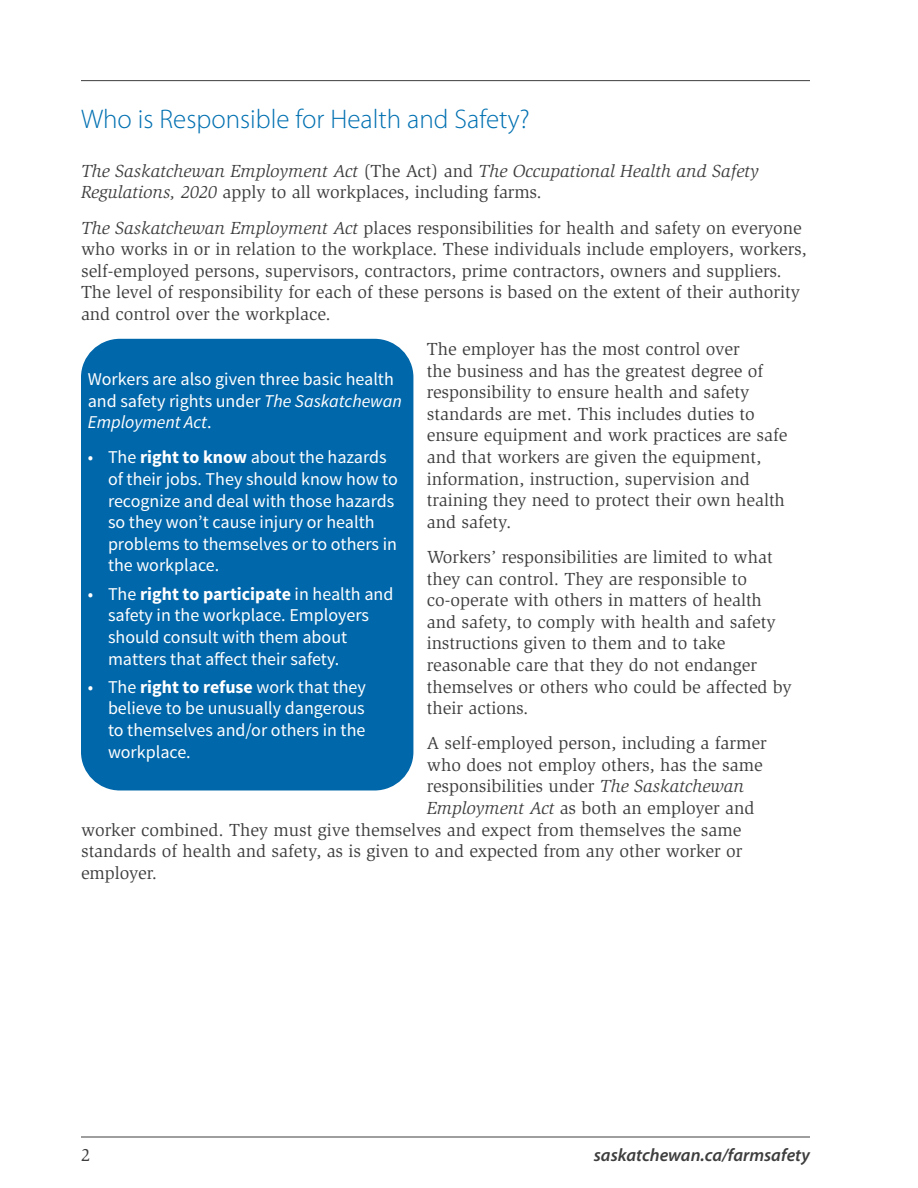
<style>
.page{position:relative;width:918px;height:1188px;background:#fff}
.page>*{position:absolute;margin:0;border:0;box-sizing:border-box;transform-origin:0 0}
.Heading{font:300 27px "Myriad Pro";color:#0070b1}
.t1{font:18px/21.6px "Slimbach Std";color:#3e3e3f}
.Callout_text{font:18px/21.6px "Source Sans Pro";color:#fff}
.t2{font:italic 18px/21.6px "Slimbach Std";color:#3e3e3f}
.t3{font:italic 600 18px "Myriad Pro";color:#3e3e3f}
.s1{font-style:normal}
.s2{font-style:italic}
.s3{font-weight:700}
</style>
<div class="page">
<hr style="left:81px;top:80px;width:729px;height:1px;background:#3e3e3f">
<hr style="left:81px;top:1137px;width:729px;height:1px;background:#3e3e3f">
<div style="left:81px;top:339px;width:332px;height:451px;background:#0067aa;border-radius:39px"></div>
<p class="Heading" style="left:81px;top:103px;width:450px">Who is Responsible for Health and Safety?</p>
<p class="t2" style="left:81px;top:160px;width:679px">The Saskatchewan Employment Act <span class="s1">(The Act) and</span> The Occupational Health and Safety<br>Regulations, 2020 <span class="s1">apply to all workplaces, including farms.</span></p>
<p class="t1" style="left:81px;top:217px;width:727px"><span class="s2">The Saskatchewan Employment Act</span> places responsibilities for health and safety on everyone who works in or in relation to the workplace. These individuals include employers, workers, self-employed persons, supervisors, contractors, prime contractors, owners and suppliers.<br>The level of responsibility for each of these persons is based on the extent of their authority and control over the workplace.</p>
<p class="t1" style="left:427px;top:338px;width:362px">The employer has the most control over<br>the business and has the greatest degree of responsibility to ensure health and safety standards are met. This includes duties to ensure equipment and work practices are safe and that workers are given the equipment, information, instruction, supervision and training they need to protect their own health and safety.</p>
<p class="t1" style="left:427px;top:546px;width:367px">Workers’ responsibilities are limited to what they can control. They are responsible to co-operate with others in matters of health and safety, to comply with health and safety instructions given to them and to take reasonable care that they do not endanger themselves or others who could be affected by their actions.</p>
<p class="t1" style="left:427px;top:733px;width:341px">A self-employed person, including a farmer</p>
<p class="t1" style="left:427px;top:754px;width:337px">who does not employ others, has the same</p>
<p class="t1" style="left:427px;top:776px;width:319px">responsibilities under <span class="s2">The Saskatchewan</span></p>
<p class="t1" style="left:427px;top:797px;width:329px"><span class="s2">Employment Act</span> as both an employer and</p>
<p class="t1" style="left:81px;top:819px;width:662px">worker combined. They must give themselves and expect from themselves the same</p>
<p class="t1" style="left:81px;top:841px;width:663px">standards of health and safety, as is given to and expected from any other worker or</p>
<p class="t1" style="left:81px;top:862px;width:78px">employer.</p>
<p class="Callout_text" style="left:88px;top:369px;width:316px">Workers are also given three basic health and safety rights under <span class="s2">The Saskatchewan<br>Employment Act</span>.</p>
<p class="Callout_text" style="left:108px;top:447px;width:291px;text-indent:-20px">• The <span class="s3">right to know</span> about the hazards of their jobs. They should know how to recognize and deal with those hazards so they won’t cause injury or health problems to themselves or to others in the workplace.</p>
<p class="Callout_text" style="left:108px;top:583px;width:287px;text-indent:-20px">• The <span class="s3">right to participate</span> in health and safety in the workplace. Employers should consult with them about matters that affect their safety.</p>
<p class="Callout_text" style="left:108px;top:676px;width:260px;text-align:justify;text-indent:-20px">• The <span class="s3">right to refuse</span> work that they believe to be unusually dangerous to themselves and/or others in the workplace.</p>
<p class="t1" style="left:81px;top:1144px;width:11px">2</p>
<p class="t3" style="left:594px;top:1144px;width:218px">saskatchewan.ca/farmsafety</p>
</div>
